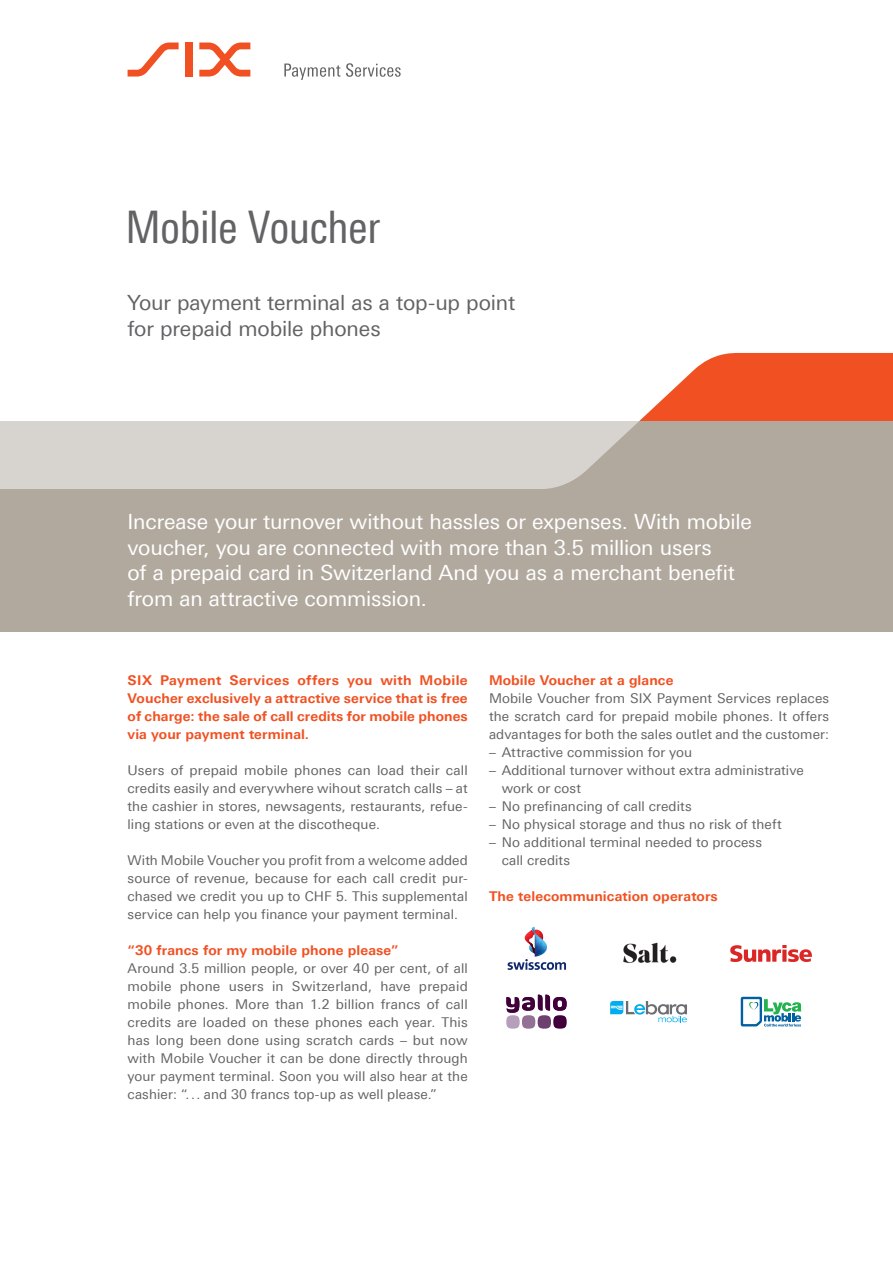
<style>
.page{position:relative;width:893px;height:1263px;background:#fff}
.page>*{position:absolute;margin:0;border:0;box-sizing:border-box;transform-origin:0 0}
.t1{font:45px "Linotype Univers 420 Cn";letter-spacing:-.01em;color:#636366}
.t2{font:21px/25.5px "Linotype Univers 430";letter-spacing:-.005em;color:#fff}
.t3{font:21px/25.5px "Linotype Univers 430";letter-spacing:-.005em;color:#636366}
.t4{font:13.5px/18px "Linotype Univers 430";letter-spacing:.01em;color:#636366;text-align:justify}
.t5{font:700 13.5px/18px "Linotype Univers 630";letter-spacing:.005em;color:#f15122;text-align:justify}
</style>
<div class="page">
<div style="left:0;top:421px;width:893px;height:210px;background:#b1a99e"></div>
<svg style="left:0;top:353px;width:893px;height:136px"></svg>
<svg style="left:128px;top:43px;width:51px;height:34px"></svg>
<div style="left:185px;top:43px;width:8px;height:34px;background:#f15122"></div>
<svg style="left:199px;top:43px;width:51px;height:34px"></svg>
<svg style="left:284px;top:63px;width:117px;height:17px"></svg>
<svg style="left:610px;top:1001px;width:77px;height:21px"></svg>
<svg style="left:741px;top:997px;width:60px;height:29px"></svg>
<svg style="left:730px;top:945px;width:82px;height:17px"></svg>
<svg style="left:508px;top:927px;width:58px;height:43px"></svg>
<div style="left:522px;top:1015px;width:13px;height:13px;background:#937296;border-radius:50%"></div>
<div style="left:506px;top:1015px;width:14px;height:13px;background:#c1aec6;border-radius:50%"></div>
<div style="left:538px;top:1015px;width:13px;height:13px;background:#6f4270;border-radius:50%"></div>
<div style="left:553px;top:1015px;width:14px;height:13px;background:#602a5b;border-radius:50%"></div>
<svg style="left:506px;top:995px;width:61px;height:18px"></svg>
<div style="left:522px;top:1015px;width:13px;height:14px;background:#927195;border-radius:50%"></div>
<div style="left:506px;top:1015px;width:14px;height:14px;background:#b69fbb;border-radius:50%"></div>
<div style="left:538px;top:1015px;width:13px;height:14px;background:#6d406f;border-radius:50%"></div>
<div style="left:553px;top:1015px;width:14px;height:14px;background:#41003b;border-radius:50%"></div>
<img style="left:623px;top:942px;width:54px;height:21px">
<h1 class="t1" style="left:125px;top:201px;width:257px">Mobile Voucher</h1>
<h2 class="t3" style="left:128px;top:290px;width:389px">Your payment terminal as a top-up point for prepaid mobile phones</h2>
<h2 class="t2" style="left:128px;top:509px;width:626px">Increase your turnover without hassles or expenses. With mobile voucher, you are connected with more than 3.5 million users<br>of a prepaid card in Switzerland And you as a merchant benefit from an attractive commission.</h2>
<p class="t5" style="left:128px;top:671px;width:342px">SIX Payment Services offers you with Mobile Voucher exclusively a attractive service that is free of charge: the sale of call credits for mobile phones via your payment terminal.</p>
<p class="t4" style="left:128px;top:761px;width:342px">Users of prepaid mobile phones can load their call credits easily and everywhere wihout scratch calls – at the cashier in stores, newsagents, restaurants, refue&shy;ling stations or even at the discotheque.</p>
<p class="t4" style="left:128px;top:851px;width:342px">With Mobile Voucher you profit from a welcome added source of revenue, because for each call credit pur&shy;chased we credit you up to CHF 5. This supplemental service can help you finance your payment terminal.</p>
<p class="t5" style="left:128px;top:941px;width:273px">“30 francs for my mobile phone please”</p>
<p class="t4" style="left:128px;top:959px;width:342px">Around 3.5 million people, or over 40 per cent, of all mobile phone users in Switzerland, have prepaid mobile phones. More than 1.2 billion francs of call credits are loaded on these phones each year. This has long been done using scratch cards – but now with Mobile Voucher it can be done directly through your payment terminal. Soon you will also hear at the cashier: “... and 30 francs top-up as well please.”</p>
<p class="t5" style="left:489px;top:671px;width:186px">Mobile Voucher at a glance</p>
<p class="t4" style="left:489px;top:689px;width:342px">Mobile Voucher from SIX Payment Services replaces the scratch card for prepaid mobile phones. It offers advantages for both the sales outlet and the customer:</p>
<p class="t4" style="left:489px;top:743px;width:205px">– Attractive commission for you</p>
<p class="t4" style="left:502px;top:761px;width:304px;text-indent:-13px">– Additional turnover without extra administrative work or cost</p>
<p class="t4" style="left:489px;top:797px;width:204px">– No prefinancing of call credits</p>
<p class="t4" style="left:489px;top:815px;width:294px">– No physical storage and thus no risk of theft</p>
<p class="t4" style="left:502px;top:833px;width:262px;text-indent:-13px">– No additional terminal needed to process call credits</p>
<p class="t5" style="left:489px;top:887px;width:230px">The telecommunication operators</p>
</div>
